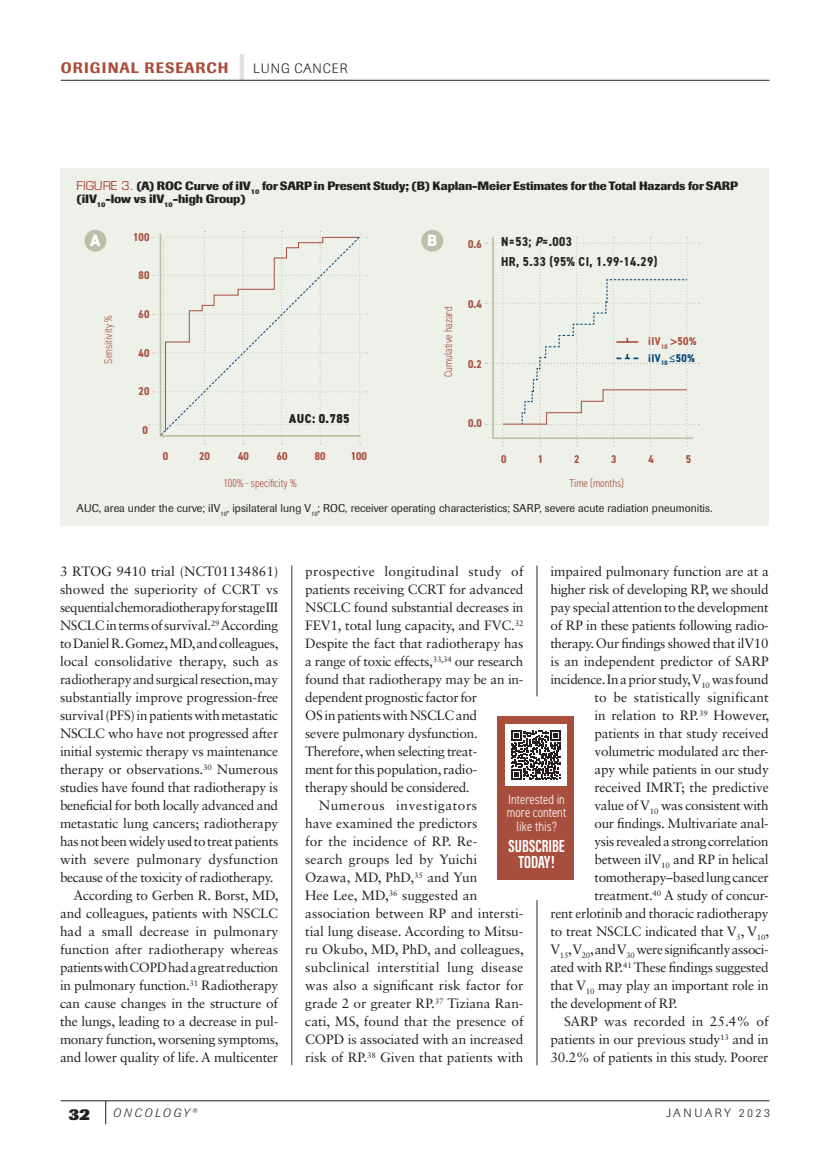
<style>
.page{position:relative;width:837px;height:1161px;background:#fff}
.page>*{position:absolute;margin:0;border:0;box-sizing:border-box;transform-origin:0 0}
.t1{font:18px/16.5px "Acumin Variable Concept";color:#fff;text-align:center}
.t2{font:800 16.5px "Imago";color:#231f20}
.t3{font:800 16.5px "DIN2014";color:#fff}
.t4{font:500 15px "Imago";letter-spacing:.07em;color:#a84e3c}
.Text_Indent{font:13.5px/18px "Sabon LT Std";letter-spacing:-.015em;color:#231f20;text-align:justify}
.t5{font:300 condensed 13.5px/13.5px "DIN2014";color:#fff;text-align:center}
.Text_Indent-2{font:13.5px "Sabon LT Std";letter-spacing:.005em;color:#231f20}
.t6{font:300 13.5px "Imago";letter-spacing:.06em;color:#231f20}
.t7{font:700 condensed 12.9px "DIN2014";letter-spacing:.03em;color:#231f20}
.t8{font:800 condensed 12.9px "DIN2014";letter-spacing:.035em;color:#231f20}
.t9{font:700 12px/13.5px "Imago";letter-spacing:-.01em;color:#231f20}
.t10{font:300 12px "Imago";letter-spacing:.2em;color:#231f20}
.t11{font:italic 300 12px "Imago";letter-spacing:.22em;color:#231f20}
.t12{font:300 condensed 11.4px "DIN2014";color:#a84e3c}
.t13{font:700 condensed 11.4px "DIN2014";color:#a84e3c}
.t14{font:11.25px "Imago";color:#231f20}
.t15{font:700 condensed 11.25px "DIN2014";color:#a84e3c}
.t16{font:700 condensed 11.25px "DIN2014";color:#004473}
.s1{font-family:"Eurostile LT Std";font-weight:400;color:#a84e3c}
.s2{font-style:italic}
.s3{font-family:"Trade Gothic LT Std";font-stretch:normal}
</style>
<div class="page">
<hr style="left:61px;top:1100px;width:709px;height:1px;background:#231f20">
<svg style="left:105px;top:1101px;width:1px;height:23px"></svg>
<hr style="left:291px;top:566px;width:1px;height:499px;background:#6c6d70">
<hr style="left:537px;top:566px;width:1px;height:130px;background:#6c6d70">
<hr style="left:537px;top:900px;width:1px;height:165px;background:#6c6d70">
<div style="left:498px;top:717px;width:76px;height:163px;background:#a84e3c"></div>
<div style="left:505px;top:725px;width:62px;height:61px;background:#fff"></div>
<svg style="left:511px;top:731px;width:50px;height:49px"></svg>
<div style="left:61px;top:168px;width:708px;height:357px;background:#eef0ea"></div>
<svg style="left:149px;top:231px;width:218px;height:213px"></svg>
<svg style="left:160px;top:236px;width:200px;height:200px"></svg>
<div style="left:84px;top:230px;width:22px;height:22px;background:#bdbfa8;border-radius:50%"></div>
<svg style="left:485px;top:237px;width:214px;height:209px"></svg>
<div style="left:421px;top:230px;width:22px;height:22px;background:#bdbfa8;border-radius:50%"></div>
<hr style="left:240px;top:54px;width:4px;height:26px;background:#e1e3dc">
<hr style="left:61px;top:80px;width:709px;height:1px;background:#231f20">
<p class="t4" style="left:61px;top:58px;width:169px">ORIGINAL RESEARCH</p>
<p class="t6" style="left:253px;top:61px;width:95px">LUNG CANCER</p>
<p class="t9" style="left:77px;top:179px;width:663px"><span class="s1">FIGURE 3.</span> (A) ROC Curve of iIV<sub>10</sub> for SARP in Present Study; (B) Kaplan-Meier Estimates for the Total Hazards for SARP (iIV<sub>10</sub>-low vs iIV<sub>10</sub>-high Group)</p>
<p class="t3" style="left:90px;top:229px;width:12px">A</p>
<p class="t12" style="left:101px;top:364px;width:50px;rotate:-90deg">Sensitivity %</p>
<p class="t13" style="left:133px;top:230px;width:18px">100</p>
<p class="t13" style="left:139px;top:268px;width:12px">80</p>
<p class="t13" style="left:139px;top:306px;width:12px">60</p>
<p class="t13" style="left:139px;top:346px;width:12px">40</p>
<p class="t13" style="left:139px;top:383px;width:12px">20</p>
<p class="t13" style="left:142px;top:423px;width:7px">0</p>
<p class="t13" style="left:163px;top:449px;width:7px">0</p>
<p class="t13" style="left:199px;top:449px;width:12px">20</p>
<p class="t8" style="left:289px;top:410px;width:62px">AUC: 0.785</p>
<p class="t13" style="left:238px;top:449px;width:12px">40</p>
<p class="t13" style="left:277px;top:449px;width:12px">60</p>
<p class="t13" style="left:315px;top:449px;width:12px">80</p>
<p class="t13" style="left:351px;top:449px;width:18px">100</p>
<p class="t12" style="left:223px;top:476px;width:75px">100% - specificity %</p>
<p class="t3" style="left:427px;top:229px;width:12px">B</p>
<p class="t13" style="left:468px;top:236px;width:15px">0.6</p>
<p class="t12" style="left:441px;top:377px;width:72px;rotate:-90deg">Cumulative hazard</p>
<p class="t13" style="left:468px;top:296px;width:15px">0.4</p>
<p class="t13" style="left:468px;top:357px;width:15px">0.2</p>
<p class="t13" style="left:468px;top:416px;width:15px">0.0</p>
<p class="t7" style="left:501px;top:233px;width:72px">N=53; <span class="s2">P</span>=.003</p>
<p class="t7" style="left:501px;top:253px;width:158px">HR, 5.33 (95% CI, 1.99-14.29)</p>
<p class="t15" style="left:648px;top:333px;width:50px">iIV<sub>10</sub> <span class="s3">&gt;</span>50%</p>
<p class="t16" style="left:648px;top:350px;width:48px">iIV<sub>10</sub> <span class="s3">≤</span>50%</p>
<p class="t13" style="left:501px;top:451px;width:7px">0</p>
<p class="t13" style="left:538px;top:451px;width:7px">1</p>
<p class="t13" style="left:574px;top:451px;width:7px">2</p>
<p class="t13" style="left:611px;top:451px;width:7px">3</p>
<p class="t13" style="left:648px;top:451px;width:7px">4</p>
<p class="t13" style="left:686px;top:451px;width:7px">5</p>
<p class="t12" style="left:569px;top:476px;width:56px">Time (months)</p>
<p class="t14" style="left:77px;top:502px;width:637px">AUC, area under the curve; iIV<sub>10</sub>, ipsilateral lung V<sub>10</sub>; ROC, receiver operating characteristics; SARP, severe acute radiation pneumonitis.</p>
<p class="Text_Indent" style="left:60px;top:562px;width:220px">3 RTOG 9410 trial (NCT01134861) showed the superiority of CCRT vs sequential chemoradiotherapy for stage III NSCLC in terms of survival.<sup>29</sup> According to Daniel R. Gomez, MD, and colleagues, local consolidative therapy, such as radiotherapy and surgical resection, may substantially improve progression-free survival (PFS) in patients with metastatic NSCLC who have not progressed after initial systemic therapy vs maintenance therapy or observations.<sup>30</sup> Numerous studies have found that radiotherapy is beneficial for both locally advanced and metastatic lung cancers; radiotherapy has not been widely used to treat patients with severe pulmonary dysfunction because of the toxicity of radiotherapy.</p>
<p class="Text_Indent" style="left:60px;top:886px;width:220px;text-indent:14px">According to Gerben R. Borst, MD, and colleagues, patients with NSCLC had a small decrease in pulmonary function after radiotherapy whereas patients with COPD had a great reduction in pulmonary function.<sup>31</sup> Radiotherapy can cause changes in the structure of the lungs, leading to a decrease in pul&shy;monary function, worsening symptoms, and lower quality of life. A multicenter</p>
<p class="Text_Indent" style="left:305px;top:562px;width:220px;text-align:left">prospective longitudinal study of patients receiving CCRT for advanced NSCLC found substantial decreases in FEV1, total lung capacity, and FVC.<sup>32<br></sup>Despite the fact that radiotherapy has a range of toxic effects,<sup>33,34</sup> our research found that radiotherapy may be an in&shy;dependent prognostic factor for<br>OS in patients with NSCLC and<br>severe pulmonary dysfunction.<br>Therefore, when selecting treat-<br>ment for this population, radio-<br>therapy should be considered.</p>
<p class="Text_Indent" style="left:305px;top:796px;width:220px;text-align:left;text-indent:14px">Numerous investigators<br>have examined the predictors<br>for the incidence of RP. Re-<br>search groups led by Yuichi Ozawa, MD, PhD,<sup>35</sup> and Yun<br>Hee Lee, MD,<sup>36</sup> suggested an association between RP and intersti&shy;tial lung disease. According to Mitsu&shy;ru Okubo, MD, PhD, and colleagues, subclinical interstitial lung disease was also a significant risk factor for grade 2 or greater RP.<sup>37</sup> Tiziana Ran&shy;cati, MS, found that the presence of COPD is associated with an increased risk of RP.<sup>38</sup> Given that patients with</p>
<p class="Text_Indent" style="left:550px;top:562px;width:220px">impaired pulmonary function are at a</p>
<p class="Text_Indent" style="left:550px;top:580px;width:220px">higher risk of developing RP, we should</p>
<p class="Text_Indent" style="left:550px;top:598px;width:220px">pay special attention to the development</p>
<p class="Text_Indent" style="left:550px;top:616px;width:220px">of RP in these patients following radio-</p>
<p class="Text_Indent" style="left:550px;top:634px;width:220px">therapy. Our findings showed that ilV10</p>
<p class="Text_Indent" style="left:550px;top:652px;width:220px">is an independent predictor of SARP</p>
<p class="Text_Indent" style="left:550px;top:670px;width:220px">incidence. In a prior study, V<sub>10</sub> was found</p>
<p class="Text_Indent-2" style="left:594px;top:689px;width:176px">to be statistically significant</p>
<p class="Text_Indent" style="left:594px;top:706px;width:176px">in relation to RP.<sup>39</sup> However,</p>
<p class="Text_Indent" style="left:594px;top:724px;width:176px">patients in that study received</p>
<p class="Text_Indent" style="left:594px;top:742px;width:176px">volumetric modulated arc ther-</p>
<p class="Text_Indent" style="left:594px;top:760px;width:176px">apy while patients in our study</p>
<p class="Text_Indent" style="left:594px;top:778px;width:176px">received IMRT; the predictive</p>
<p class="Text_Indent" style="left:594px;top:796px;width:176px">value of V<sub>10</sub> was consistent with</p>
<p class="Text_Indent" style="left:594px;top:814px;width:176px">our findings. Multivariate anal-</p>
<p class="Text_Indent" style="left:594px;top:832px;width:176px">ysis revealed a strong correlation</p>
<p class="Text_Indent" style="left:594px;top:850px;width:176px">between ilV<sub>10</sub> and RP in helical</p>
<p class="Text_Indent" style="left:594px;top:868px;width:176px">tomotherapy–based lung cancer</p>
<p class="Text_Indent" style="left:594px;top:886px;width:176px">treatment.<sup>40</sup> A study of concur-</p>
<p class="Text_Indent" style="left:550px;top:904px;width:220px">rent erlotinib and thoracic radiotherapy</p>
<p class="Text_Indent" style="left:550px;top:922px;width:220px">to treat NSCLC indicated that V<sub>5</sub>, V<sub>10</sub>,</p>
<p class="Text_Indent" style="left:550px;top:940px;width:220px">V<sub>15</sub>, V<sub>20</sub>, and V<sub>30</sub> were significantly associ-</p>
<p class="Text_Indent" style="left:550px;top:958px;width:220px">ated with RP.<sup>41</sup> These findings suggested</p>
<p class="Text_Indent" style="left:550px;top:976px;width:220px">that V<sub>10</sub> may play an important role in</p>
<p class="Text_Indent" style="left:550px;top:994px;width:129px">the development of RP.</p>
<p class="Text_Indent" style="left:550px;top:1012px;width:220px;text-indent:14px">SARP was recorded in 25.4% of patients in our previous study<sup>13</sup> and in 30.2% of patients in this study. Poorer</p>
<p class="t5" style="left:507px;top:792px;width:61px">Interested in more content like this?</p>
<p class="t1" style="left:509px;top:836px;width:58px">SUBSCRIBE<br>TODAY!</p>
<p class="t2" style="left:69px;top:1105px;width:23px">32</p>
<p class="t11" style="left:113px;top:1106px;width:86px">ONCOLOGY <sup>®</sup></p>
<p class="t10" style="left:666px;top:1106px;width:105px">JANUARY 2023</p>
</div>
